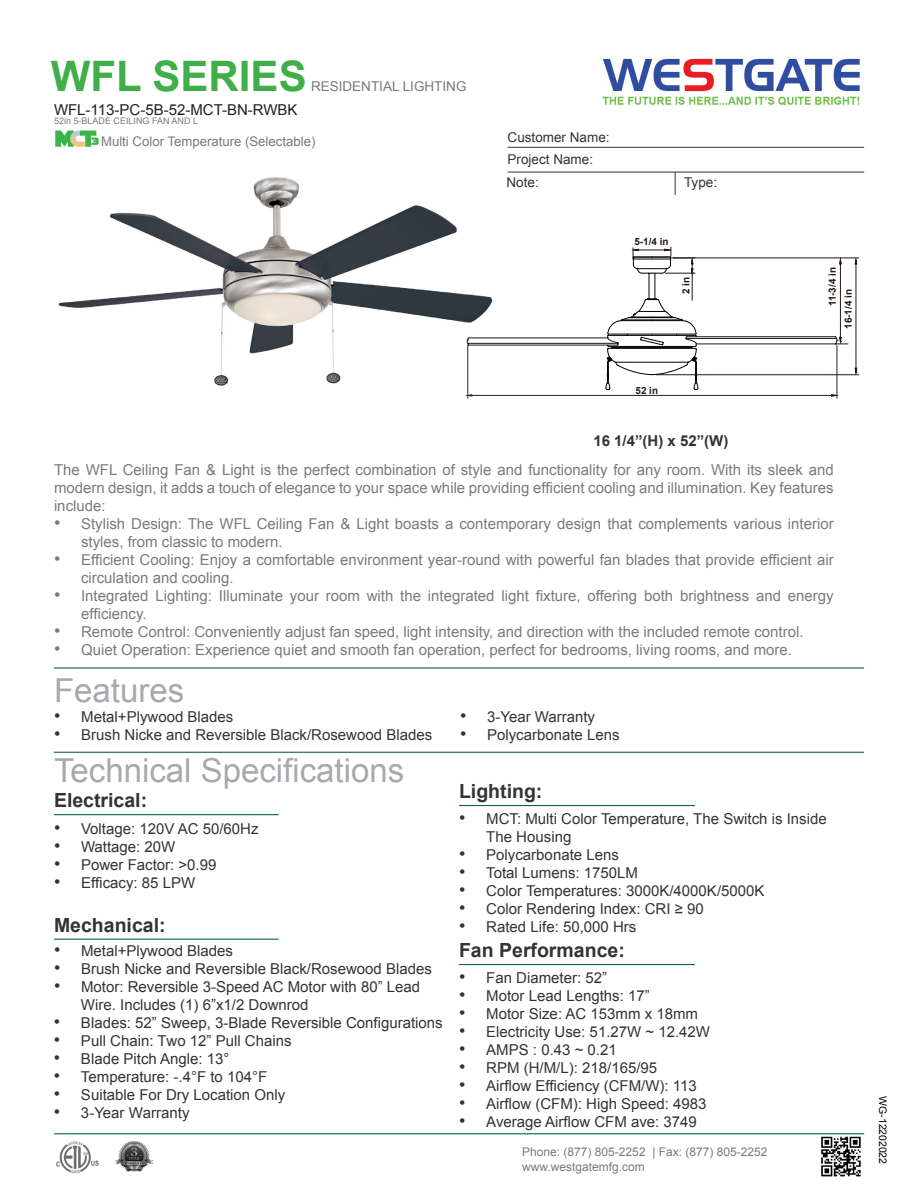
<style>
.page{position:relative;width:918px;height:1188px;background:#fff}
.page>*{position:absolute;margin:0;border:0;box-sizing:border-box;transform-origin:0 0}
.t1{font:700 42px "Arial";color:#40ae49}
.t2{font:33px "Arial";color:#a8a9ad}
.t3{font:700 19.5px "Arial";color:#333}
.t4{font:15px/18px "Arial";color:#787a7d}
.t5{font:15px/18px "Arial";color:#333}
.t6{font:15px "Arial";color:#323332}
.t7{font:15px "Arial";color:#231f20}
.t8{font:700 15px "Arial";color:#333}
.t9{font:13.5px "Arial";color:#333}
.t10{font:13.5px "Arial";color:#787a7d}
.t11{font:13.2px "Arial";color:#787a7d}
.t12{font:12px "Arial";color:#787a7d}
.t13{font:10.5px "Arial";letter-spacing:-.005em;color:#040503}
.t14{font:700 9.9px/16px "Arial";color:#211814}
.t15{font:700 9.9px "Arial";color:#231f20}
.t16{font:9px "Arial";color:#787a7d}
.s1{font-size:18px}
.s2{font-style:inherit}
.s3{color:#323332}
</style>
<div class="page">
<img style="left:58px;top:177px;width:436px;height:215px">
<hr style="left:54px;top:667px;width:810px;height:2px;background:#0d6736">
<hr style="left:508px;top:147px;width:356px;height:1px;background:#333">
<svg style="left:675px;top:173px;width:1px;height:22px"></svg>
<hr style="left:508px;top:172px;width:356px;height:1px;background:#333">
<hr style="left:54px;top:752px;width:810px;height:1px;background:#0d6736">
<img style="left:602px;top:58px;width:258px;height:48px">
<hr style="left:54px;top:1133px;width:810px;height:1px;background:#0d6736">
<hr style="left:54px;top:814px;width:225px;height:1px;background:#0d6736">
<hr style="left:459px;top:805px;width:236px;height:1px;background:#0d6736">
<hr style="left:54px;top:939px;width:225px;height:1px;background:#0d6736">
<img style="left:821px;top:1136px;width:40px;height:41px">
<hr style="left:468px;top:345px;width:1px;height:53px;background:#1d272f">
<hr style="left:837px;top:346px;width:1px;height:52px;background:#231f20">
<hr style="left:673px;top:258px;width:186px;height:1px;background:#211814">
<hr style="left:656px;top:374px;width:203px;height:1px;background:#211814">
<hr style="left:856px;top:262px;width:1px;height:110px;background:#211814">
<svg style="left:854px;top:257px;width:4px;height:8px"></svg>
<svg style="left:854px;top:367px;width:4px;height:9px"></svg>
<hr style="left:840px;top:262px;width:1px;height:75px;background:#211814">
<svg style="left:839px;top:257px;width:3px;height:8px"></svg>
<hr style="left:469px;top:345px;width:148px;height:1px;background:#211814">
<hr style="left:469px;top:338px;width:139px;height:1px;background:#211814">
<hr style="left:468px;top:343px;width:150px;height:1px;background:#211814">
<svg style="left:467px;top:337px;width:3px;height:9px"></svg>
<hr style="left:687px;top:336px;width:149px;height:1px;background:#211814">
<hr style="left:696px;top:344px;width:140px;height:1px;background:#211814">
<hr style="left:686px;top:338px;width:151px;height:1px;background:#211814">
<svg style="left:835px;top:336px;width:13px;height:10px"></svg>
<svg style="left:605px;top:247px;width:94px;height:143px"></svg>
<hr style="left:472px;top:395px;width:360px;height:1px;background:#231f20">
<svg style="left:465px;top:394px;width:7px;height:3px"></svg>
<svg style="left:831px;top:394px;width:7px;height:3px"></svg>
<hr style="left:459px;top:964px;width:236px;height:1px;background:#0d6736">
<img style="left:56px;top:1142px;width:43px;height:32px">
<img style="left:115px;top:1141px;width:39px;height:31px">
<img style="left:55px;top:130px;width:44px;height:17px">
<p class="t1" style="left:51px;top:48px;width:257px">WFL SERIES</p>
<p class="t10" style="left:311px;top:77px;width:157px">RESIDENTIAL LIGHTING</p>
<p class="t7" style="left:54px;top:100px;width:245px">WFL-113-PC-5B-52-MCT-BN-RWBK</p>
<p class="t16" style="left:54px;top:115px;width:146px">52in 5-BLADE CEILING FAN AND L</p>
<p class="t11" style="left:101px;top:133px;width:216px">Multi Color Temperature (Selectable)</p>
<p class="t9" style="left:508px;top:128px;width:104px">Customer Name:</p>
<p class="t9" style="left:508px;top:150px;width:87px">Project Name:</p>
<p class="t9" style="left:507px;top:173px;width:34px">Note:</p>
<p class="t9" style="left:684px;top:173px;width:35px">Type:</p>
<p class="t14" style="left:634px;top:234px;width:36px">5-1/4 in</p>
<p class="t14" style="left:678px;top:294px;width:19px;rotate:-90deg">2 in</p>
<p class="t14" style="left:824px;top:329px;width:63px;text-indent:23px;rotate:-90deg">11-3/4 in<br>16-1/4 in</p>
<p class="t15" style="left:636px;top:383px;width:24px">52 in</p>
<p class="t8" style="left:593px;top:431px;width:137px">16 1/4”(H) x 52”(W)</p>
<p class="t4" style="left:54px;top:461px;width:781px;text-align:justify">The WFL Ceiling Fan &amp; Light is the perfect combination of style and functionality for any room. With its sleek and modern design, it adds a touch of elegance to your space while providing efficient cooling and illumination. Key features include:</p>
<p class="t4" style="left:81px;top:515px;width:754px;text-indent:-27px"><span class="s1">•</span> Stylish Design: The WFL Ceiling Fan &amp; Light boasts a contemporary design that complements various interior styles, from classic to modern.</p>
<p class="t4" style="left:81px;top:551px;width:754px;text-indent:-27px"><span class="s1">•</span> Efficient Cooling: Enjoy a comfortable environment year-round with powerful fan blades that provide efficient air circulation and cooling.</p>
<p class="t4" style="left:81px;top:587px;width:754px;text-indent:-27px"><span class="s1">•</span> Integrated Lighting: Illuminate your room with the integrated light fixture, offering both brightness and energy efficiency.</p>
<p class="t4" style="left:54px;top:623px;width:751px"><span class="s1">•</span> Remote Control: Conveniently adjust fan speed, light intensity, and direction with the included remote control.</p>
<p class="t4" style="left:54px;top:641px;width:740px"><span class="s1">•</span> Quiet Operation: Experience quiet and smooth fan operation, perfect for bedrooms, living rooms, and more.</p>
<p class="t2" style="left:54px;top:669px;width:132px">Features</p>
<p class="t5" style="left:54px;top:707px;width:181px"><span class="s1">•</span> Metal+Plywood Blades</p>
<p class="t5" style="left:54px;top:725px;width:379px"><span class="s1">•</span> Brush Nicke and Reversible Black/Rosewood Blades</p>
<p class="t5" style="left:460px;top:707px;width:137px"><span class="s1">•</span> 3-Year Warranty</p>
<p class="t5" style="left:460px;top:725px;width:161px"><span class="s1">•</span> Polycarbonate Lens</p>
<p class="t2" style="left:54px;top:749px;width:352px">Technical Specifications</p>
<p class="t3" style="left:459px;top:778px;width:85px">Lighting:</p>
<p class="t5" style="left:486px;top:809px;width:342px;text-indent:-27px"><span class="s1">•</span> MCT: Multi Color Temperature, The Switch is Inside<br>The Housing</p>
<p class="t5" style="left:459px;top:845px;width:161px"><span class="s1">•</span> Polycarbonate Lens</p>
<p class="t6" style="left:459px;top:862px;width:180px"><span class="s1">•</span> Total Lumens: 1750LM</p>
<p class="t6" style="left:459px;top:880px;width:307px"><span class="s1">•</span> Color Temperatures: 3000K/4000K/5000K</p>
<p class="t6" style="left:459px;top:898px;width:246px"><span class="s1">•</span> Color Rendering Index: CRI ≥ 90</p>
<p class="t3" style="left:54px;top:787px;width:95px">Electrical:</p>
<p class="t5" style="left:54px;top:820px;width:206px"><span class="s1">•</span> Voltage: 120V AC 50/60Hz</p>
<p class="t5" style="left:54px;top:838px;width:123px"><span class="s1">•</span> Wattage: 20W</p>
<p class="t5" style="left:54px;top:856px;width:164px"><span class="s1">•</span> Power Factor: &gt;0.99</p>
<p class="t5" style="left:54px;top:874px;width:143px"><span class="s1">•</span> Efficacy: 85 LPW</p>
<p class="t3" style="left:54px;top:913px;width:113px">Mechanical:</p>
<p class="t5" style="left:459px;top:917px;width:179px"><span class="s1">•</span> Rated Life: 50,000 Hrs</p>
<p class="t5" style="left:54px;top:942px;width:181px"><span class="s1">•</span> Metal+Plywood Blades</p>
<p class="t5" style="left:54px;top:960px;width:379px"><span class="s1">•</span> Brush Nicke and Reversible Black/Rosewood Blades</p>
<p class="t5" style="left:81px;top:978px;width:341px;text-indent:-27px"><span class="s1">•</span> Motor: Reversible 3-Speed AC Motor with 80” Lead<br>Wire. Includes (1) <span class="s2">6”x1/2 Downrod</span></p>
<p class="t5" style="left:54px;top:1014px;width:390px"><span class="s1">•</span> Blades: 52” Sweep, 3-Blade Reversible Configurations</p>
<p class="t5" style="left:54px;top:1032px;width:239px"><span class="s1">•</span> Pull Chain: Two 12” Pull Chains</p>
<p class="t5" style="left:54px;top:1050px;width:177px"><span class="s1">•</span> Blade Pitch Angle: <span class="s3">13°</span></p>
<p class="t5" style="left:54px;top:1068px;width:215px"><span class="s1">•</span> Temperature: -.4°F to 104°F</p>
<p class="t5" style="left:54px;top:1086px;width:233px"><span class="s1">•</span> Suitable For Dry Location Only</p>
<p class="t5" style="left:54px;top:1104px;width:137px"><span class="s1">•</span> 3-Year Warranty</p>
<p class="t12" style="left:522px;top:1144px;width:247px">Phone: (877) 805-2252 | Fax: (877) 805-2252</p>
<p class="t12" style="left:522px;top:1159px;width:124px">www.westgatemfg.com</p>
<p class="t3" style="left:459px;top:937px;width:167px">Fan Performance:</p>
<p class="t6" style="left:459px;top:967px;width:149px"><span class="s1">•</span> Fan Diameter: 52”</p>
<p class="t6" style="left:459px;top:985px;width:192px"><span class="s1">•</span> Motor Lead Lengths: 17”</p>
<p class="t6" style="left:459px;top:1003px;width:240px"><span class="s1">•</span> Motor Size: AC 153mm x 18mm</p>
<p class="t6" style="left:459px;top:1021px;width:252px"><span class="s1">•</span> Electricity Use: 51.27W ~ 12.42W</p>
<p class="t6" style="left:459px;top:1039px;width:159px"><span class="s1">•</span> AMPS : 0.43 ~ 0.21</p>
<p class="t6" style="left:459px;top:1057px;width:199px"><span class="s1">•</span> RPM (H/M/L): 218/165/95</p>
<p class="t6" style="left:459px;top:1075px;width:239px"><span class="s1">•</span> Airflow Efficiency (CFM/W): 113</p>
<p class="t6" style="left:459px;top:1093px;width:249px"><span class="s1">•</span> Airflow (CFM): High Speed: 4983</p>
<p class="t6" style="left:459px;top:1111px;width:239px"><span class="s1">•</span> Average Airflow CFM ave: 3749</p>
<p class="t13" style="left:890px;top:1096px;width:69px;rotate:90deg">WG-12202022</p>
</div>
